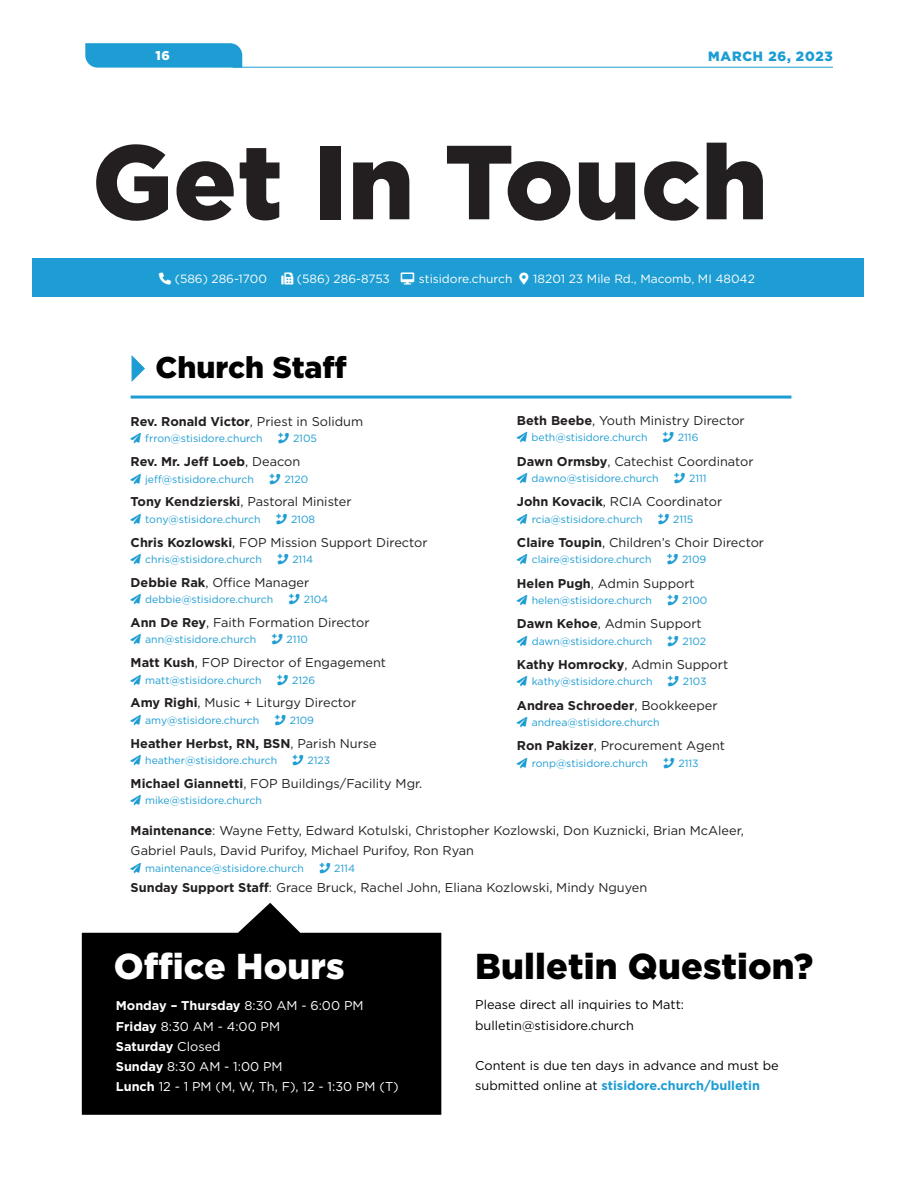
<style>
.page{position:relative;width:918px;height:1188px;background:#fff}
.page>*{position:absolute;margin:0;border:0;box-sizing:border-box;transform-origin:0 0}
.Article_Title{font:900 105px "Gotham";letter-spacing:.005em;color:#231f20}
.t1{font:900 36px "Gotham";letter-spacing:.005em;color:#000}
.t2{font:900 36px "Gotham";letter-spacing:.005em;color:#fff}
.t3{font:900 30px "Gotham";color:#000}
.t4{font:900 13.5px "Gotham";color:#1d9dd3}
.t5{font:12.75px/20.2px "Gotham";color:#231f20}
.t6{font:700 12.75px "Gotham";color:#231f20}
.t7{font:12.75px/20.2px "Gotham";color:#000}
.t8{font:12.75px "Gotham";color:#fff}
.t9{font:700 12.75px "Gotham";color:#fff}
.t10{font:900 12.75px "Gotham";color:#fff}
.t11{font:12px "Gotham";color:#fff}
.staff-details{font:10.5px "Gotham";color:#1d9dd3}
.s1{font-weight:400}
.s2{font-weight:700}
.s3{font-weight:700;color:#1d9dd3}
</style>
<div class="page">
<hr style="left:233px;top:67px;width:600px;height:1px;background:#1d9dd3">
<svg style="left:85px;top:43px;width:157px;height:25px;background:#26a1d4"></svg>
<div style="left:33px;top:258px;width:831px;height:39px;background:#1d9dd3"></div>
<hr style="left:131px;top:396px;width:660px;height:3px;background:#1d9dd3">
<svg style="left:132px;top:355px;width:13px;height:27px"></svg>
<svg style="left:82px;top:903px;width:359px;height:212px;background:#212121"></svg>
<p class="t10" style="left:155px;top:46px;width:16px">16</p>
<p class="t4" style="left:708px;top:47px;width:127px">MARCH 26, 2023</p>
<p class="Article_Title" style="left:92px;top:110px;width:677px">Get In Touch</p>
<p class="t11" style="left:159px;top:271px;width:109px">□■ (586) 286-1700</p>
<p class="t11" style="left:297px;top:271px;width:95px">(586) 286-8753</p>
<p class="t11" style="left:419px;top:271px;width:95px">stisidore.church</p>
<p class="t11" style="left:533px;top:271px;width:223px">18201 23 Mile Rd., Macomb, MI 48042</p>
<p class="t3" style="left:156px;top:347px;width:193px">Church Staff</p>
<p class="t6" style="left:131px;top:413px;width:234px">Rev. Ronald Victor<span class="s1">, Priest in Solidum</span></p>
<p class="staff-details" style="left:131px;top:432px;width:134px">➢ frron@stisidore.church</p>
<p class="staff-details" style="left:293px;top:432px;width:25px">2105</p>
<p class="t6" style="left:131px;top:453px;width:171px">Rev. Mr. Jeff Loeb<span class="s1">, Deacon</span></p>
<p class="staff-details" style="left:131px;top:472px;width:125px">➢ jeff@stisidore.church</p>
<p class="staff-details" style="left:284px;top:472px;width:25px">2120</p>
<p class="t5" style="left:131px;top:491px;width:222px"><span class="s2">Tony Kendzierski</span>, Pastoral Minister</p>
<p class="staff-details" style="left:131px;top:512px;width:132px">➢ tony@stisidore.church</p>
<p class="staff-details" style="left:291px;top:512px;width:26px">2108</p>
<p class="t5" style="left:131px;top:532px;width:298px"><span class="s2">Chris Kozlowski</span>, FOP Mission Support Director</p>
<p class="staff-details" style="left:131px;top:553px;width:133px">➢ chris@stisidore.church</p>
<p class="staff-details" style="left:292px;top:553px;width:22px">2114</p>
<p class="t5" style="left:131px;top:572px;width:180px"><span class="s2">Debbie Rak</span>, Office Manager</p>
<p class="staff-details" style="left:131px;top:593px;width:144px">➢ debbie@stisidore.church</p>
<p class="staff-details" style="left:304px;top:593px;width:26px">2104</p>
<p class="t5" style="left:131px;top:612px;width:240px"><span class="s2">Ann De Rey</span>, Faith Formation Director</p>
<p class="staff-details" style="left:131px;top:633px;width:127px">➢ ann@stisidore.church</p>
<p class="staff-details" style="left:287px;top:633px;width:23px">2110</p>
<p class="t5" style="left:131px;top:652px;width:257px"><span class="s2">Matt Kush</span>, FOP Director of Engagement</p>
<p class="staff-details" style="left:131px;top:673px;width:133px">➢ matt@stisidore.church</p>
<p class="staff-details" style="left:292px;top:673px;width:25px">2126</p>
<p class="t5" style="left:131px;top:692px;width:227px"><span class="s2">Amy Righi</span>, Music + Liturgy Director</p>
<p class="staff-details" style="left:131px;top:713px;width:130px">➢ amy@stisidore.church</p>
<p class="staff-details" style="left:290px;top:713px;width:26px">2109</p>
<p class="t6" style="left:131px;top:735px;width:248px">Heather Herbst, RN, BSN<span class="s1">, Parish Nurse</span></p>
<p class="staff-details" style="left:131px;top:754px;width:148px">➢ heather@stisidore.church</p>
<p class="staff-details" style="left:308px;top:754px;width:24px">2123</p>
<p class="t5" style="left:131px;top:773px;width:293px"><span class="s2">Michael Giannetti</span>, FOP Buildings/Facility Mgr.</p>
<p class="staff-details" style="left:131px;top:794px;width:133px">➢ mike@stisidore.church</p>
<p class="t5" style="left:517px;top:410px;width:229px"><span class="s2">Beth Beebe</span>, Youth Ministry Director</p>
<p class="staff-details" style="left:517px;top:431px;width:132px">➢ beth@stisidore.church</p>
<p class="staff-details" style="left:678px;top:431px;width:22px">2116</p>
<p class="t5" style="left:517px;top:451px;width:238px"><span class="s2">Dawn Ormsby</span>, Catechist Coordinator</p>
<p class="staff-details" style="left:517px;top:472px;width:143px">➢ dawno@stisidore.church</p>
<p class="staff-details" style="left:689px;top:472px;width:19px">2111</p>
<p class="t5" style="left:517px;top:491px;width:207px"><span class="s2">John Kovacik</span>, RCIA Coordinator</p>
<p class="staff-details" style="left:517px;top:512px;width:127px">➢ rcia@stisidore.church</p>
<p class="staff-details" style="left:673px;top:512px;width:22px">2115</p>
<p class="t5" style="left:517px;top:532px;width:249px"><span class="s2">Claire Toupin</span>, Children’s Choir Director</p>
<p class="staff-details" style="left:517px;top:553px;width:136px">➢ claire@stisidore.church</p>
<p class="staff-details" style="left:682px;top:553px;width:26px">2109</p>
<p class="t5" style="left:517px;top:573px;width:179px"><span class="s2">Helen Pugh</span>, Admin Support</p>
<p class="staff-details" style="left:517px;top:594px;width:137px">➢ helen@stisidore.church</p>
<p class="staff-details" style="left:682px;top:594px;width:27px">2100</p>
<p class="t5" style="left:517px;top:613px;width:186px"><span class="s2">Dawn Kehoe</span>, Admin Support</p>
<p class="staff-details" style="left:517px;top:634px;width:137px">➢ dawn@stisidore.church</p>
<p class="staff-details" style="left:683px;top:634px;width:25px">2102</p>
<p class="t6" style="left:517px;top:656px;width:213px">Kathy Homrocky<span class="s1">, Admin Support</span></p>
<p class="staff-details" style="left:517px;top:675px;width:137px">➢ kathy@stisidore.church</p>
<p class="staff-details" style="left:683px;top:675px;width:25px">2103</p>
<p class="t6" style="left:517px;top:697px;width:202px">Andrea Schroeder<span class="s1">, Bookkeeper</span></p>
<p class="staff-details" style="left:517px;top:716px;width:144px">➢ andrea@stisidore.church</p>
<p class="t5" style="left:517px;top:735px;width:210px"><span class="s2">Ron Pakizer</span>, Procurement Agent</p>
<p class="staff-details" style="left:517px;top:756px;width:133px">➢ ronp@stisidore.church</p>
<p class="staff-details" style="left:678px;top:756px;width:22px">2113</p>
<p class="t5" style="left:131px;top:820px;width:615px"><span class="s2">Maintenance</span>: Wayne Fetty, Edward Kotulski, Christopher Kozlowski, Don Kuznicki, Brian McAleer,<br>Gabriel Pauls, David Purifoy, Michael Purifoy, Ron Ryan</p>
<p class="staff-details" style="left:131px;top:861px;width:175px">➢ maintenance@stisidore.church</p>
<p class="staff-details" style="left:334px;top:861px;width:22px">2114</p>
<p class="t5" style="left:131px;top:877px;width:518px"><span class="s2">Sunday Support Staff</span>: Grace Bruck, Rachel John, Eliana Kozlowski, Mindy Nguyen</p>
<h3 class="t2" style="left:114px;top:942px;width:232px">Office Hours</h3>
<p class="t9" style="left:116px;top:998px;width:249px">Monday – Thursday <span class="s1">8:30 AM - 6:00 PM</span></p>
<p class="t8" style="left:116px;top:1018px;width:166px"><span class="s2">Friday</span> 8:30 AM - 4:00 PM</p>
<p class="t9" style="left:116px;top:1038px;width:106px">Saturday <span class="s1">Closed</span></p>
<p class="t8" style="left:116px;top:1059px;width:168px"><span class="s2">Sunday</span> 8:30 AM - 1:00 PM</p>
<p class="t8" style="left:116px;top:1079px;width:284px"><span class="s2">Lunch</span> 12 - 1 PM (M, W, Th, F), 12 - 1:30 PM (T)</p>
<h3 class="t1" style="left:475px;top:942px;width:340px">Bulletin Question?</h3>
<p class="t7" style="left:475px;top:994px;width:211px">Please direct all inquiries to Matt: bulletin@stisidore.church</p>
<p class="t7" style="left:475px;top:1055px;width:305px">Content is due ten days in advance and must be submitted online at <span class="s3">stisidore.church/bulletin</span></p>
</div>
